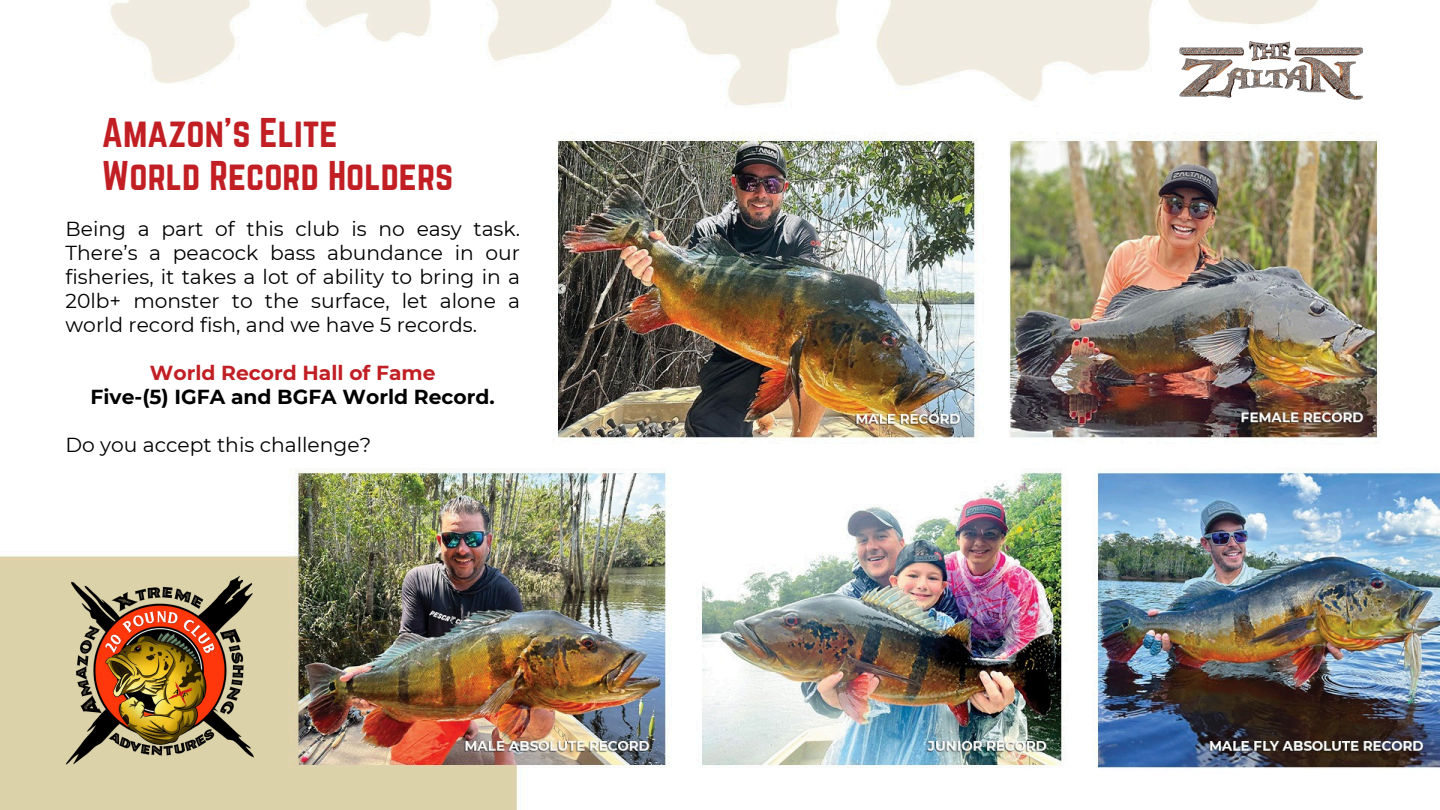
<style>
.page{position:relative;width:1440px;height:810px;background:#fff}
.page>*{position:absolute;margin:0;border:0;box-sizing:border-box;transform-origin:0 0}
.t1{font:36.3px/43.1px "Norwester";color:#c11f24}
.t2{font:20.2px/24px "Montserrat";color:#000;text-align:justify}
.t3{font:700 20.2px/24px "Montserrat";color:#000;text-align:center}
.s1{color:#c11f24}
</style>
<div class="page">
<img style="left:0;top:0;width:1440px;height:810px">
<img style="left:1144px;top:28px;width:253px;height:84px">
<img style="left:62px;top:570px;width:195px;height:196px">
<h4 class="t1" style="left:102px;top:111px;width:353px">Amazon’s Elite<br>World Record Holders</h4>
<h2 class="t2" style="left:66px;top:217px;width:456px">Being a part of this club is no easy task.<br>There’s a peacock bass abundance in our fisheries, it takes a lot of ability to bring in a 20lb+ monster to the surface, let alone a world record fish, and we have 5 records.</h2>
<h4 class="t3" style="left:91px;top:361px;width:406px"><span class="s1">World Record Hall of Fame<br></span>Five-(5) IGFA and BGFA World Record.</h4>
<h3 class="t2" style="left:66px;top:433px;width:307px">Do you accept this challenge?</h3>
</div>
